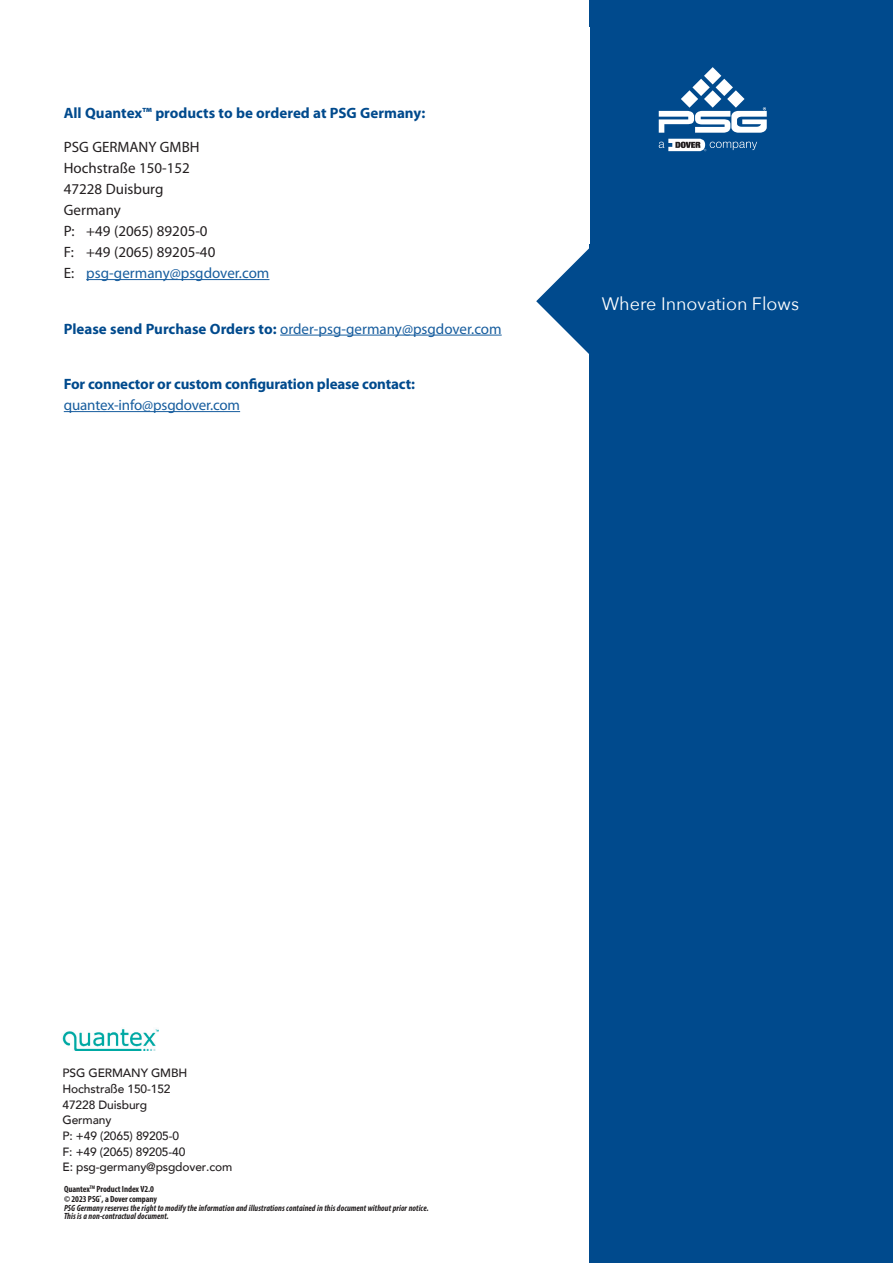
<style>
.page{position:relative;width:893px;height:1263px;background:#fff}
.page>*{position:absolute;margin:0;border:0;box-sizing:border-box;transform-origin:0 0}
.t1{font:18px "Avenir Next";color:#fff}
.t2{font:15px/21px "Myriad Pro";color:#231f20}
.t3{font:700 15px "Myriad Pro";letter-spacing:-.01em;color:#004a8d}
.t4{font:15px "Myriad Pro";letter-spacing:-.01em;color:#175d9e}
.t5{font:500 12px/15.6px "Avenir";letter-spacing:-.01em;color:#231f20}
.t6{font:italic 700 condensed 9px/8.2px "Myriad Pro";letter-spacing:.01em;color:#231f20;scale:.95 1}
.t7{font:700 condensed 9px/10.8px "Myriad Pro";letter-spacing:-.01em;color:#231f20}
.s1{color:#175d9e}
.s2{font-weight:700;color:#004a8d}
</style>
<div class="page">
<div style="left:589px;top:0;width:304px;height:1263px;background:#004a8d"></div>
<svg style="left:536px;top:248px;width:53px;height:106px"></svg>
<img style="left:62px;top:1029px;width:97px;height:21px">
<svg style="left:659px;top:67px;width:108px;height:66px"></svg>
<svg style="left:659px;top:139px;width:98px;height:12px"></svg>
<hr style="left:86px;top:279px;width:183px;height:1px;background:#175d9e">
<hr style="left:280px;top:335px;width:222px;height:1px;background:#175d9e">
<hr style="left:64px;top:411px;width:176px;height:1px;background:#175d9e">
<h2 class="t3" style="left:64px;top:103px;width:363px">All Quantex™ products to be ordered at PSG Germany:</h2>
<h2 class="t2" style="left:64px;top:136px;width:207px">PSG GERMANY GMBH<br>Hochstraße 150-152<br>47228 Duisburg<br>Germany<br>P: +49 (2065) 89205-0<br>F: +49 (2065) 89205-40<br>E: <span class="s1">psg-germany@psgdover.com</span></h2>
<h2 class="t4" style="left:64px;top:319px;width:439px"><span class="s2">Please send Purchase Orders to:</span> order-psg-germany@psgdover.com</h2>
<h2 class="t3" style="left:64px;top:374px;width:353px">For connector or custom configuration please contact:</h2>
<h2 class="t4" style="left:64px;top:396px;width:178px">quantex-info@psgdover.com</h2>
<h1 class="t1" style="left:602px;top:289px;width:199px">Where Innovation Flows</h1>
<h3 class="t5" style="left:63px;top:1065px;width:171px">PSG GERMANY GMBH<br>Hochstraße 150-152<br>47228 Duisburg<br>Germany<br>P: +49 (2065) 89205-0<br>F: +49 (2065) 89205-40<br>E: psg-germany@psgdover.com</h3>
<p class="t7" style="left:64px;top:1183px;width:95px">Quantex<sup>TM</sup> Product Index V2.0 © 2023 PSG<sup>®</sup>, a Dover company</p>
<p class="t6" style="left:64px;top:1203px;width:385px">PSG Germany reserves the right to modify the information and illustrations contained in this document without prior notice.<br>This is a non-contractual document.</p>
</div>
